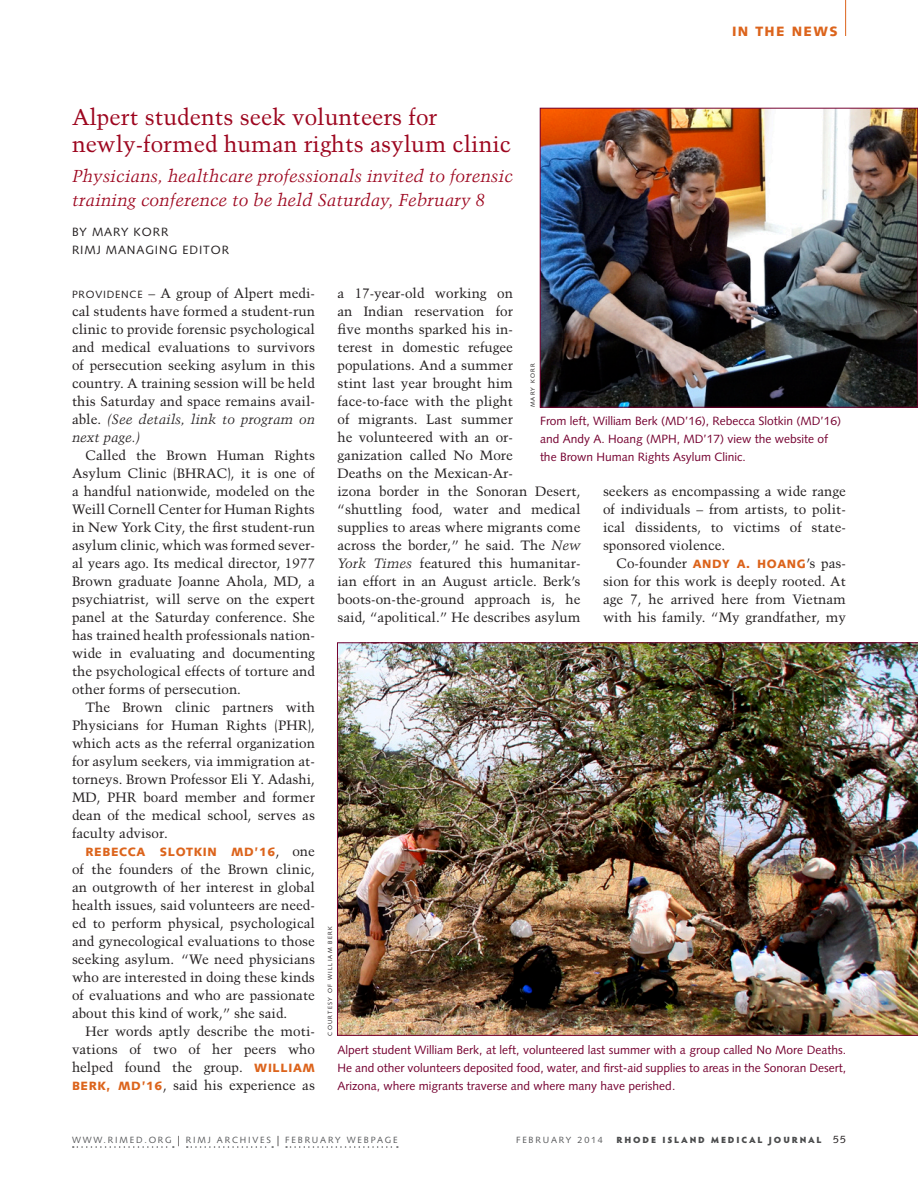
<style>
.page{position:relative;width:918px;height:1188px;background:#fff}
.page>*{position:absolute;margin:0;border:0;box-sizing:border-box;transform-origin:0 0}
.column_Headline_red{font:22.5px/27px "Trump Mediaeval";color:#9d061f}
.column_Headline_ital{font:italic 17.25px/24px "Trump Mediaeval";color:#9d061f}
.clinical_text__9_12{font:13.5px/18px "Trump Mediaeval";color:#231f20;text-align:justify}
.clinical_text_1st_pa{font:13.5px/18px "Trump Mediaeval";color:#231f20;text-align:justify}
.dept_orange{font:900 13.5px "Syntax";letter-spacing:.1em;color:#dc641c}
.column_Caption{font:12px/18px "Syntax";color:#750130}
.byline_author{font:12px/18px "Syntax";letter-spacing:.075em;color:#231f20}
.clinical_text__9_12-2{font:900 12px "Syntax";letter-spacing:.05em;color:#dc641c}
.t1{font:10.5px "Syntax";color:#231f20}
.t2{font:9px "Syntax";letter-spacing:.2em;color:#57585a}
.t3{font:900 9px "Hypatia Sans Pro";letter-spacing:.205em;color:#4b4c4d}
.Photo_credit{font:6px "Syntax";letter-spacing:.2em;color:#231f20}
.s1{font-family:"Syntax";font-size:10.5px}
.s2{font-style:italic}
.s3{font-family:"Trump Mediaeval";font-weight:400;font-size:13.5px;color:#231f20}
.s4{font-family:"Syntax";font-weight:900;font-size:12px;color:#dc641c}
.s5{font-size:13.5px;color:#231f20}
</style>
<div class="page">
<img style="left:337px;top:643px;width:581px;height:393px">
<svg style="left:73px;top:1146px;width:101px;height:2px"></svg>
<svg style="left:187px;top:1146px;width:86px;height:2px"></svg>
<svg style="left:286px;top:1146px;width:112px;height:2px"></svg>
<img style="left:542px;top:110px;width:374px;height:295px">
<div style="left:540px;top:108px;width:378px;height:299px;border:1px solid #750130"></div>
<hr style="left:845px;top:0;width:1px;height:36px;background:#dc641c">
<p class="dept_orange" style="left:732px;top:23px;width:107px">IN THE NEWS</p>
<p class="column_Headline_red" style="left:72px;top:104px;width:441px">Alpert students seek volunteers for newly-formed human rights asylum clinic</p>
<p class="column_Headline_ital" style="left:72px;top:164px;width:443px">Physicians, healthcare professionals invited to forensic training conference to be held Saturday, February 8</p>
<p class="byline_author" style="left:72px;top:223px;width:159px">BY MARY KORR<br>RIMJ MANAGING EDITOR</p>
<p class="clinical_text_1st_pa" style="left:72px;top:284px;width:245px"><span class="s1">PROVIDENCE</span> – A group of Alpert medi&shy;cal students have formed a student-run clinic to provide forensic psychological and medical evaluations to survivors of persecution seeking asylum in this country. A training session will be held this Saturday and space remains avail&shy;able. <span class="s2">(See details, link to program on next page.)</span></p>
<p class="clinical_text__9_12" style="left:72px;top:446px;width:245px;text-indent:14px">Called the Brown Human Rights Asylum Clinic (BHRAC), it is one of a handful nationwide, modeled on the Weill Cornell Center for Human Rights in New York City, the first student-run asylum clinic, which was formed sever&shy;al years ago. Its medical director, 1977<br>Brown graduate Joanne Ahola, MD, a psychiatrist, will serve on the expert panel at the Saturday conference. She has trained health professionals nation&shy;wide in evaluating and documenting the psychological effects of torture and other forms of persecution.</p>
<p class="clinical_text__9_12" style="left:72px;top:698px;width:245px;text-indent:14px">The Brown clinic partners with Physicians for Human Rights (PHR), which acts as the referral organization for asylum seekers, via immigration at&shy;torneys. Brown Professor Eli Y. Adashi, MD, PHR board member and former dean of the medical school, serves as faculty advisor.</p>
<p class="clinical_text__9_12-2" style="left:86px;top:845px;width:231px">REBECCA SLOTKIN MD’16<span class="s3">, one</span></p>
<p class="clinical_text__9_12" style="left:72px;top:860px;width:245px">of the founders of the Brown clinic, an outgrowth of her interest in global health issues, said volunteers are need&shy;ed to perform physical, psychological and gynecological evaluations to those seeking asylum. “We need physicians who are interested in doing these kinds of evaluations and who are passionate about this kind of work,” she said.</p>
<p class="clinical_text__9_12" style="left:72px;top:1022px;width:245px;text-indent:14px">Her words aptly describe the moti&shy;vations of two of her peers who helped found the group. <span class="s4">WILLIAM BERK, MD’16</span>, said his experience as</p>
<p class="clinical_text__9_12" style="left:338px;top:284px;width:245px;text-align:left">a 17-year-old working on<br>an Indian reservation for<br>five months sparked his in-<br>terest in domestic refugee populations. And a summer<br>stint last year brought him face-to-face with the plight<br>of migrants. Last summer<br>he volunteered with an or&shy;ganization called No More<br>Deaths on the Mexican-Ar-<br>izona border in the Sonoran Desert, “shuttling food, water and medical supplies to areas where migrants come across the border,” he said. The <span class="s2">New<br>York Times</span> featured this humanitar&shy;ian effort in an August article. Berk’s boots-on-the-ground approach is, he said, “apolitical.” He describes asylum</p>
<p class="Photo_credit" style="left:529px;top:407px;width:46px;rotate:-90deg">MARY KORR</p>
<p class="column_Caption" style="left:540px;top:412px;width:303px">From left, William Berk (MD’16), Rebecca Slotkin (MD’16) and Andy A. Hoang (MPH, MD’17) view the website of the Brown Human Rights Asylum Clinic.</p>
<p class="clinical_text__9_12" style="left:603px;top:482px;width:245px">seekers as encompassing a wide range of individuals – from artists, to polit&shy;ical dissidents, to victims of state&shy;sponsored violence.</p>
<p class="clinical_text__9_12" style="left:603px;top:554px;width:245px;text-indent:14px">Co-founder <span class="s4">ANDY A. HOANG</span>’s pas&shy;sion for this work is deeply rooted. At age 7, he arrived here from Vietnam with his family. “My grandfather, my</p>
<p class="Photo_credit" style="left:327px;top:1036px;width:111px;rotate:-90deg">COURTESY OF WILLIAM BERK</p>
<p class="column_Caption" style="left:338px;top:1041px;width:510px;text-align:justify">Alpert student William Berk, at left, volunteered last summer with a group called No More Deaths.<br>He and other volunteers deposited food, water, and first-aid supplies to areas in the Sonoran Desert, Arizona, where migrants traverse and where many have perished.</p>
<p class="t2" style="left:178px;top:1134px;width:221px"><span class="s5">|</span> RIMJ ARCHIVES <span class="s5">|</span> FEBRUARY WEBPAGE</p>
<p class="t2" style="left:516px;top:1134px;width:88px">FEBRUARY 2014</p>
<p class="t1" style="left:833px;top:1133px;width:14px">55</p>
<p class="t2" style="left:72px;top:1134px;width:101px">WWW.RIMED.ORG</p>
<p class="t3" style="left:616px;top:1133px;width:207px">RHODE ISLAND MEDICAL JOURNAL</p>
</div>
